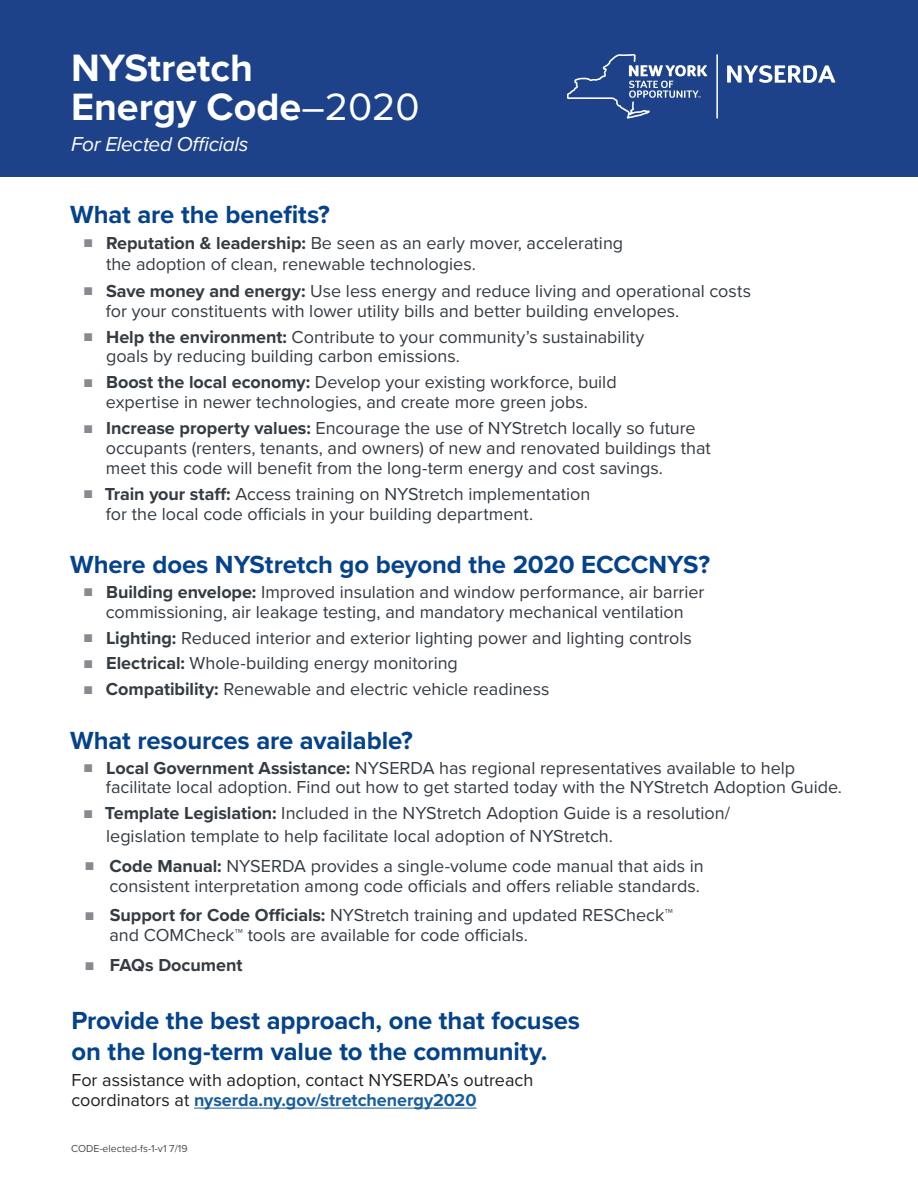
<style>
.page{position:relative;width:918px;height:1188px;background:#fff}
.page>*{position:absolute;margin:0;border:0;box-sizing:border-box;transform-origin:0 0}
.t1{font:700 39.45px/39.2px "Proxima Nova";color:#fff}
.t2{font:700 25.65px/31.5px "Proxima Nova";letter-spacing:-.005em;color:#05428c}
.Body{font:italic 20.85px "Proxima Nova";letter-spacing:-.015em;color:#fff}
.t3{font:18px/19.8px "Proxima Nova";color:#343b42}
.t4{font:18px "Proxima Nova";color:#231f20}
.t5{font:700 18px "Proxima Nova";letter-spacing:-.005em;color:#175d9e}
.t6{font:700 18px "Proxima Nova";letter-spacing:-.005em;color:#343b42}
.t7{font:10.5px "Proxima Nova";color:#504c4c}
.s1{font-weight:400}
.s2{font-weight:700;font-size:13.5px;color:#878b90}
.s3{font-weight:700}
.s4{font-size:13.5px;color:#878b90}
.s5{font-weight:400;color:#231f20}
</style>
<div class="page">
<hr style="left:194px;top:1108px;width:282px;height:1px;background:#175d9e">
<div style="left:0;top:0;width:918px;height:177px;background:#1d428a"></div>
<svg style="left:727px;top:65px;width:108px;height:18px"></svg>
<hr style="left:716px;top:54px;width:2px;height:65px;background:#fff">
<svg style="left:567px;top:54px;width:141px;height:65px"></svg>
<p class="t1" style="left:71px;top:47px;width:350px">NYStretch<br>Energy Code<span class="s1">–2020</span></p>
<p class="Body" style="left:71px;top:128px;width:179px">For Elected Officials</p>
<p class="t2" style="left:70px;top:198px;width:261px">What are the benefits?</p>
<p class="t3" style="left:106px;top:231px;width:519px;line-height:21px;text-indent:-22px"><span class="s2">■</span> <span class="s3">Reputation &amp; leadership:</span> Be seen as an early mover, accelerating the adoption of clean, renewable technologies.</p>
<p class="t3" style="left:106px;top:280px;width:647px;text-indent:-22px"><span class="s2">■</span> <span class="s3">Save money and energy:</span> Use less energy and reduce living and operational costs for your constituents with lower utility bills and better building envelopes.</p>
<p class="t3" style="left:106px;top:326px;width:540px;text-indent:-22px"><span class="s2">■</span> <span class="s3">Help the environment:</span> Contribute to your community’s sustainability goals by reducing building carbon emissions.</p>
<p class="t3" style="left:84px;top:372px;width:534px;text-align:center"><span class="s2">■</span> <span class="s3">Boost the local economy:</span> Develop your existing workforce, build expertise in newer technologies, and create more green jobs.</p>
<p class="t3" style="left:106px;top:417px;width:607px;text-indent:-22px"><span class="s2">■</span> <span class="s3">Increase property values:</span> Encourage the use of NYStretch locally so future occupants (renters, tenants, and owners) of new and renovated buildings that meet this code will benefit from the long-term energy and cost savings.</p>
<p class="t3" style="left:106px;top:483px;width:486px;text-indent:-22px"><span class="s2">■</span> <span class="s3">Train your staff:</span> Access training on NYStretch implementation for the local code officials in your building department.</p>
<p class="t2" style="left:70px;top:548px;width:642px">Where does NYStretch go beyond the 2020 ECCCNYS?</p>
<p class="t3" style="left:84px;top:581px;width:622px;text-align:center"><span class="s2">■</span> <span class="s3">Building envelope:</span> Improved insulation and window performance, air barrier commissioning, air leakage testing, and mandatory mechanical ventilation</p>
<p class="t3" style="left:84px;top:627px;width:610px"><span class="s2">■</span> <span class="s3">Lighting:</span> Reduced interior and exterior lighting power and lighting controls</p>
<p class="t3" style="left:84px;top:653px;width:376px"><span class="s2">■</span> <span class="s3">Electrical:</span> Whole-building energy monitoring</p>
<p class="t3" style="left:84px;top:679px;width:467px"><span class="s2">■</span> <span class="s3">Compatibility:</span> Renewable and electric vehicle readiness</p>
<p class="t2" style="left:70px;top:724px;width:344px">What resources are available?</p>
<p class="t3" style="left:106px;top:757px;width:738px;text-indent:-22px"><span class="s2">■</span> <span class="s3">Local Government Assistance:</span> NYSERDA has regional representatives available to help facilitate local adoption. Find out how to get started today with the NYStretch Adoption Guide.</p>
<p class="t3" style="left:106px;top:801px;width:625px;line-height:23.2px;text-indent:-22px"><span class="s2">■</span> <span class="s3">Template Legislation:</span> Included in the NYStretch Adoption Guide is a resolution/ legislation template to help facilitate local adoption of NYStretch.</p>
<p class="t3" style="left:85px;top:855px;width:620px;text-align:right"><span class="s2">■</span> <span class="s3">Code Manual:</span> NYSERDA provides a single-volume code manual that aids in consistent interpretation among code officials and offers reliable standards.</p>
<p class="t3" style="left:109px;top:905px;width:565px;text-indent:-24px"><span class="s2">■</span> <span class="s3">Support for Code Officials:</span> NYStretch training and updated RESCheck™ and COMCheck™ tools are available for code officials.</p>
<p class="t6" style="left:85px;top:952px;width:159px"><span class="s4">■</span> FAQs Document</p>
<p class="t2" style="left:71px;top:1004px;width:510px">Provide the best approach, one that focuses on the long-term value to the community.</p>
<p class="t4" style="left:71px;top:1067px;width:463px">For assistance with adoption, contact NYSERDA’s outreach</p>
<p class="t5" style="left:71px;top:1086px;width:407px"><span class="s5">coordinators at</span> nyserda.ny.gov/stretchenergy2020</p>
<p class="t7" style="left:71px;top:1141px;width:118px">CODE-elected-fs-1-v1 7/19</p>
</div>
